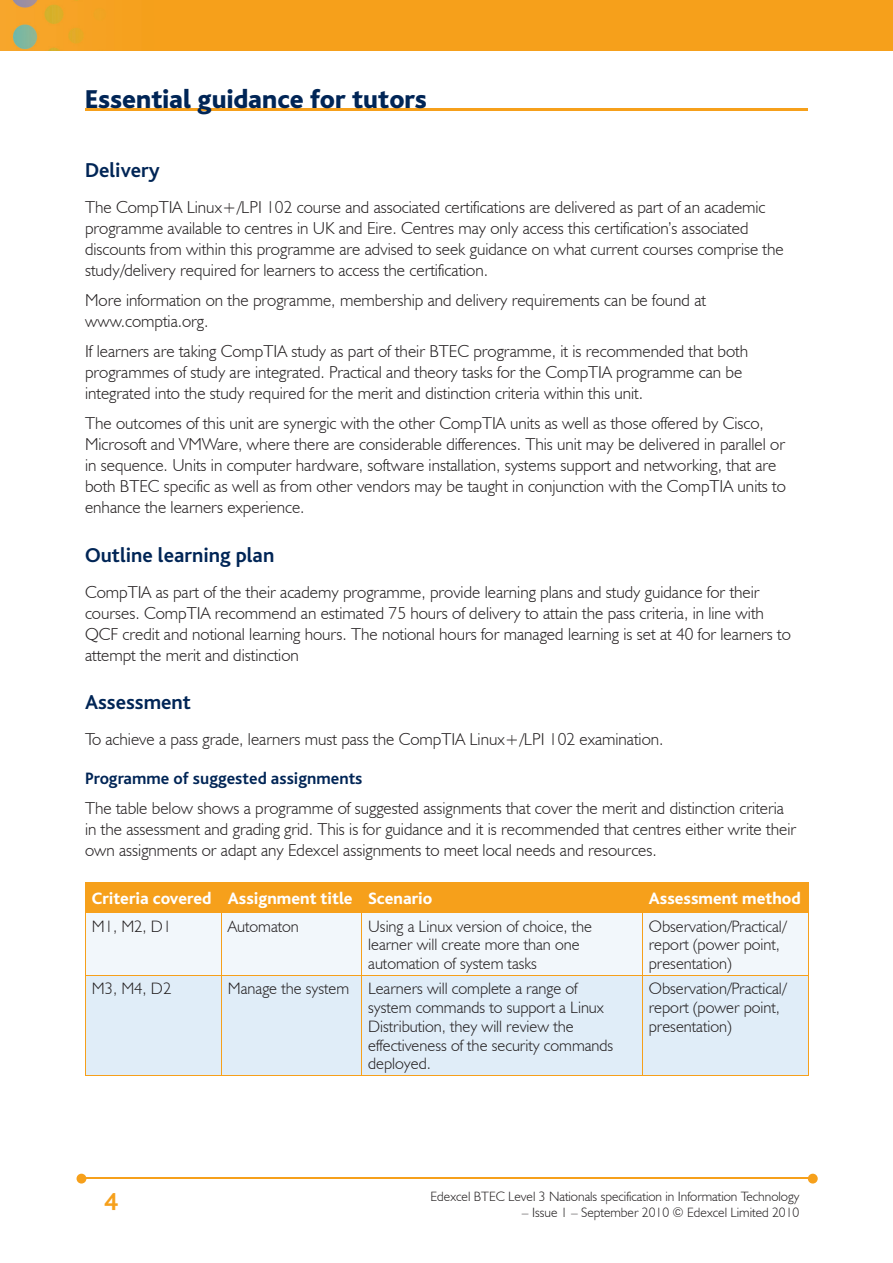
<style>
.page{position:relative;width:893px;height:1263px;background:#fff}
.page>*{position:absolute;margin:0;border:0;box-sizing:border-box;transform-origin:0 0}
.t1{font:800 27px "Bliss";color:#002556}
.t2{font:700 25.5px "Bliss";color:#f6a01b}
.t3{font:700 21px "Bliss";color:#002556}
.t4{font:300 17.25px/21px "Humanist 521 BT";color:#231f20}
.t5{font:800 17.25px "Bliss";color:#fff}
.t6{font:700 17.25px "Bliss";color:#002556}
.t7{font:300 16.5px/18.8px "Humanist 521 BT";color:#231f20}
.t8{font:300 13.5px "Humanist 521 BT";color:#231f20}
</style>
<div class="page">
<img style="left:0;top:0;width:893px;height:51px">
<hr style="left:82px;top:1178px;width:728px;height:1px;background:#f6a01b">
<svg style="left:808px;top:1174px;width:10px;height:9px"></svg>
<svg style="left:77px;top:1174px;width:9px;height:9px"></svg>
<hr style="left:85px;top:108px;width:723px;height:2px;background:#f6a01b">
<div style="left:86px;top:913px;width:722px;height:62px;background:#f2f7fb"></div>
<div style="left:86px;top:976px;width:722px;height:99px;background:#e0edf8"></div>
<div style="left:85px;top:882px;width:724px;height:30px;background:#f6a01b"></div>
<hr style="left:642px;top:882px;width:167px;height:1px;background:#f6a01b">
<hr style="left:221px;top:913px;width:1px;height:62px;background:#f6a01b">
<hr style="left:361px;top:913px;width:1px;height:62px;background:#f6a01b">
<hr style="left:642px;top:913px;width:1px;height:62px;background:#f6a01b">
<hr style="left:85px;top:913px;width:1px;height:62px;background:#f6a01b">
<hr style="left:808px;top:913px;width:1px;height:62px;background:#f6a01b">
<hr style="left:85px;top:912px;width:136px;height:1px;background:#f6a01b">
<hr style="left:221px;top:912px;width:141px;height:1px;background:#f6a01b">
<hr style="left:362px;top:912px;width:280px;height:1px;background:#f6a01b">
<hr style="left:642px;top:912px;width:167px;height:1px;background:#f6a01b">
<hr style="left:221px;top:976px;width:1px;height:99px;background:#f6a01b">
<hr style="left:361px;top:976px;width:1px;height:99px;background:#f6a01b">
<hr style="left:642px;top:976px;width:1px;height:99px;background:#f6a01b">
<hr style="left:85px;top:1075px;width:136px;height:1px;background:#f6a01b">
<hr style="left:221px;top:1075px;width:141px;height:1px;background:#f6a01b">
<hr style="left:362px;top:1075px;width:280px;height:1px;background:#f6a01b">
<hr style="left:642px;top:1075px;width:167px;height:1px;background:#f6a01b">
<hr style="left:85px;top:976px;width:1px;height:99px;background:#f6a01b">
<hr style="left:808px;top:976px;width:1px;height:99px;background:#f6a01b">
<hr style="left:85px;top:975px;width:136px;height:1px;background:#f6a01b">
<hr style="left:221px;top:975px;width:141px;height:1px;background:#f6a01b">
<hr style="left:362px;top:975px;width:280px;height:1px;background:#f6a01b">
<hr style="left:642px;top:975px;width:167px;height:1px;background:#f6a01b">
<h1 class="t1" style="left:85px;top:85px;width:344px">Essential guidance for tutors</h1>
<p class="t3" style="left:85px;top:160px;width:76px">Delivery</p>
<p class="t4" style="left:85px;top:197px;width:700px">The CompTIA Linux+/LPI 102 course and associated certifications are delivered as part of an academic programme available to centres in UK and Eire. Centres may only access this certification’s associated discounts from within this programme are advised to seek guidance on what current courses comprise the study/delivery required for learners to access the certification.</p>
<p class="t4" style="left:85px;top:290px;width:622px">More information on the programme, membership and delivery requirements can be found at www.comptia.org.</p>
<p class="t4" style="left:85px;top:341px;width:665px">If learners are taking CompTIA study as part of their BTEC programme, it is recommended that both programmes of study are integrated. Practical and theory tasks for the CompTIA programme can be integrated into the study required for the merit and distinction criteria within this unit.</p>
<p class="t4" style="left:85px;top:413px;width:702px">The outcomes of this unit are synergic with the other CompTIA units as well as those offered by Cisco, Microsoft and VMWare, where there are considerable differences. This unit may be delivered in parallel or in sequence. Units in computer hardware, software installation, systems support and networking, that are both BTEC specific as well as from other vendors may be taught in conjunction with the CompTIA units to enhance the learners experience.</p>
<p class="t3" style="left:85px;top:544px;width:191px">Outline learning plan</p>
<p class="t4" style="left:85px;top:581px;width:707px">CompTIA as part of the their academy programme, provide learning plans and study guidance for their courses. CompTIA recommend an estimated 75 hours of delivery to attain the pass criteria, in line with QCF credit and notional learning hours. The notional hours for managed learning is set at 40 for learners to attempt the merit and distinction</p>
<p class="t3" style="left:85px;top:691px;width:108px">Assessment</p>
<p class="t4" style="left:85px;top:728px;width:580px">To achieve a pass grade, learners must pass the CompTIA Linux+/LPI 102 examination.</p>
<p class="t6" style="left:85px;top:770px;width:279px">Programme of suggested assignments</p>
<p class="t4" style="left:85px;top:797px;width:713px">The table below shows a programme of suggested assignments that cover the merit and distinction criteria in the assessment and grading grid. This is for guidance and it is recommended that centres either write their own assignments or adapt any Edexcel assignments to meet local needs and resources.</p>
<p class="t5" style="left:92px;top:889px;width:342px">Criteria covered Assignment title Scenario</p>
<p class="t5" style="left:649px;top:889px;width:153px">Assessment method</p>
<p class="t7" style="left:92px;top:916px;width:81px">M1, M2, D1</p>
<p class="t7" style="left:228px;top:916px;width:73px">Automaton</p>
<p class="t7" style="left:368px;top:916px;width:225px">Using a Linux version of choice, the learner will create more than one automation of system tasks</p>
<p class="t7" style="left:649px;top:916px;width:139px">Observation/Practical/ report (power point, presentation)</p>
<p class="t7" style="left:92px;top:979px;width:81px">M3, M4, D2</p>
<p class="t7" style="left:368px;top:979px;width:247px;text-indent:-140px">Manage the system Learners will complete a range of system commands to support a Linux Distribution, they will review the effectiveness of the security commands deployed.</p>
<p class="t7" style="left:649px;top:979px;width:139px">Observation/Practical/ report (power point, presentation)</p>
<h2 class="t2" style="left:104px;top:1189px;width:15px">4</h2>
<p class="t8" style="left:431px;top:1188px;width:370px">Edexcel BTEC Level 3 Nationals specification in Information Technology</p>
<p class="t8" style="left:522px;top:1204px;width:279px">– Issue 1 – September 2010 © Edexcel Limited 2010</p>
</div>
